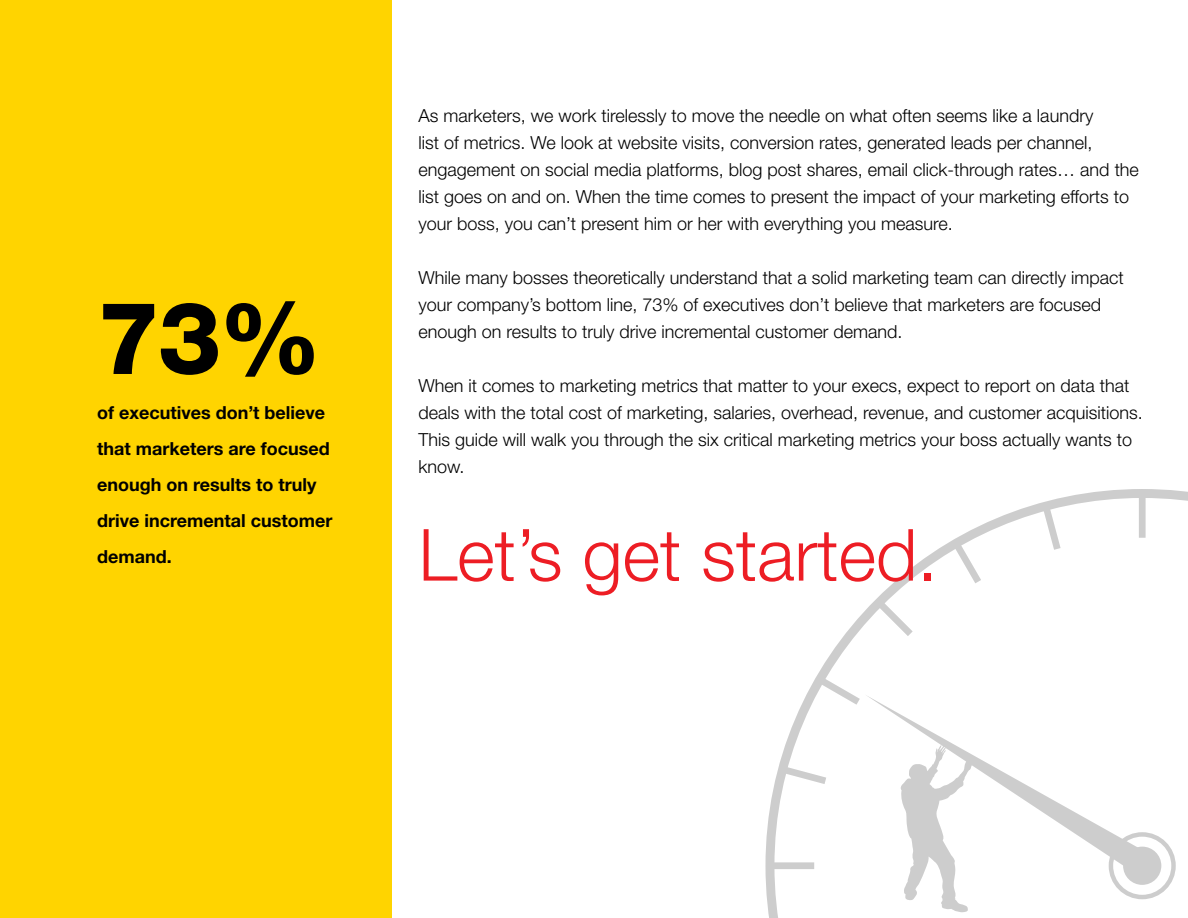
<style>
.page{position:relative;width:1188px;height:918px;background:#fff}
.page>*{position:absolute;margin:0;border:0;box-sizing:border-box;transform-origin:0 0}
.t1{font:800 100.5px "Helvetica Neue";color:#000}
.t2{font:300 72px "Helvetica Neue";color:#ed1d24}
.t3{font:300 18px/27px "Helvetica Neue";color:#000}
.t4{font:700 18px/36px "Helvetica Neue";color:#000}
</style>
<div class="page">
<svg style="left:765px;top:489px;width:423px;height:429px"></svg>
<svg style="left:901px;top:879px;width:74px;height:33px"></svg>
<div style="left:1123px;top:847px;width:38px;height:38px;background:#cdcdcd;border-radius:50%"></div>
<svg style="left:865px;top:694px;width:291px;height:185px"></svg>
<div style="left:1139px;top:494px;width:7px;height:44px;background:#cdcdcd"></div>
<svg style="left:1038px;top:498px;width:28px;height:59px"></svg>
<svg style="left:947px;top:534px;width:40px;height:57px"></svg>
<svg style="left:870px;top:593px;width:50px;height:50px"></svg>
<svg style="left:811px;top:671px;width:56px;height:40px"></svg>
<svg style="left:775px;top:761px;width:59px;height:28px"></svg>
<div style="left:770px;top:862px;width:44px;height:7px;background:#cdcdcd"></div>
<div style="left:1109px;top:832px;width:67px;height:67px;border:4px solid #000;border-radius:50%"></div>
<div style="left:0;top:0;width:392px;height:918px;background:#ffd400"></div>
<h1 class="t1" style="left:97px;top:278px;width:226px">73%</h1>
<p class="t4" style="left:97px;top:394px;width:237px">of executives don’t believe that marketers are focused enough on results to truly drive incremental customer demand.</p>
<p class="t3" style="left:418px;top:101px;width:722px">As marketers, we work tirelessly to move the needle on what often seems like a laundry<br>list of metrics. We look at website visits, conversion rates, generated leads per channel, engagement on social media platforms, blog post shares, email click-through rates… and the list goes on and on. When the time comes to present the impact of your marketing efforts to your boss, you can’t present him or her with everything you measure.</p>
<p class="t3" style="left:418px;top:263px;width:707px">While many bosses theoretically understand that a solid marketing team can directly impact your company’s bottom line, 73% of executives don’t believe that marketers are focused enough on results to truly drive incremental customer demand.</p>
<p class="t3" style="left:418px;top:371px;width:726px">When it comes to marketing metrics that matter to your execs, expect to report on data that deals with the total cost of marketing, salaries, overhead, revenue, and customer acquisitions.<br>This guide will walk you through the six critical marketing metrics your boss actually wants to know.</p>
<h2 class="t2" style="left:418px;top:511px;width:520px">Let’s get started.</h2>
</div>
